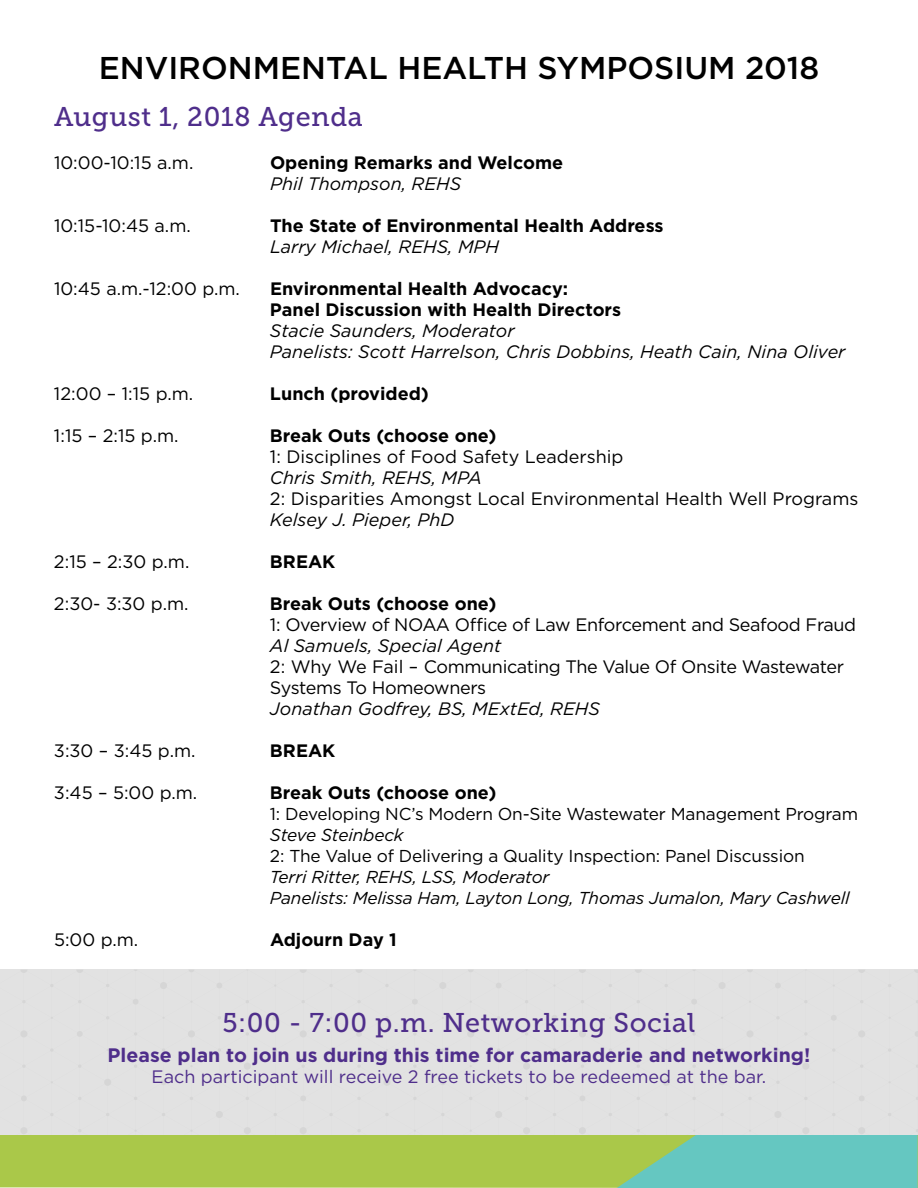
<style>
.page{position:relative;width:918px;height:1188px;background:#fff}
.page>*{position:absolute;margin:0;border:0;box-sizing:border-box;transform-origin:0 0}
.t1{font:500 31.5px "Gotham";color:#000}
.t2{font:27px "Museo Slab 500";letter-spacing:.02em;color:#4f2e8b}
.t3{font:700 19.5px "Gotham";color:#4f2e8b}
.t4{font:18px/21px "Gotham";letter-spacing:-.01em;color:#000}
.t5{font:700 18px "Gotham";color:#000}
.t6{font:italic 18px/21px "Gotham";color:#000}
.t7{font:18px "Gotham";color:#4f2e8b}
.t8{font:17.25px "Gotham";letter-spacing:-.01em;color:#000}
.t9{font:italic 17.25px/21px "Gotham";letter-spacing:-.01em;color:#000}
</style>
<div class="page">
<div style="left:0;top:1135px;width:617px;height:53px;background:#aac849"></div>
<svg style="left:617px;top:1135px;width:301px;height:53px;background:#6ec7b1"></svg>
<div style="left:0;top:970px;width:918px;height:165px;background:#e2e2e2"></div>
<h1 class="t1" style="left:99px;top:47px;width:722px">ENVIRONMENTAL HEALTH SYMPOSIUM 2018</h1>
<h2 class="t2" style="left:54px;top:101px;width:310px">August 1, 2018 Agenda</h2>
<p class="t4" style="left:54px;top:152px;width:141px">10:00-10:15 a.m.</p>
<p class="t5" style="left:270px;top:151px;width:295px">Opening Remarks and Welcome</p>
<p class="t6" style="left:270px;top:173px;width:193px">Phil Thompson, REHS</p>
<p class="t4" style="left:54px;top:215px;width:138px">10:15-10:45 a.m.</p>
<p class="t5" style="left:270px;top:214px;width:395px">The State of Environmental H ealth Address</p>
<p class="t6" style="left:270px;top:236px;width:231px">Larry Michael, REHS, MPH</p>
<p class="t4" style="left:54px;top:278px;width:188px">10:45 a.m.-12:00 p.m.</p>
<p class="t5" style="left:270px;top:277px;width:300px">Environmental H ealth Advocacy:</p>
<p class="t5" style="left:54px;top:298px;width:47px">P</p>
<p class="t5" style="left:282px;top:298px;width:341px">anel Discussion with Health Directors</p>
<p class="t6" style="left:270px;top:320px;width:577px">Stacie Saunders, Moderator<br>Panelists: Scott Harrelson, Chris Dobbins, Heath Cain, Nina Oliver</p>
<p class="t4" style="left:54px;top:383px;width:141px">12:00 – 1:15 p.m.</p>
<p class="t5" style="left:270px;top:382px;width:160px">Lunch (provided)</p>
<p class="t4" style="left:54px;top:425px;width:126px">1:15 – 2:15 p.m.</p>
<p class="t5" style="left:270px;top:424px;width:228px">Break Outs (choose one)</p>
<p class="t4" style="left:270px;top:446px;width:355px">1: Disciplines of Food Safety Leadership</p>
<p class="t6" style="left:270px;top:467px;width:214px">Chris Smith, REHS, MPA</p>
<p class="t4" style="left:270px;top:488px;width:590px">2: Disparities Amongst Local Environmental Health Well Programs</p>
<p class="t6" style="left:270px;top:509px;width:186px">Kelsey J. Pieper, PhD</p>
<p class="t4" style="left:54px;top:551px;width:137px">2:15 – 2:30 p.m.</p>
<p class="t5" style="left:270px;top:550px;width:27px">BREA</p>
<p class="t5" style="left:322px;top:550px;width:15px">K</p>
<p class="t4" style="left:54px;top:593px;width:136px">2:30- 3:30 p.m.</p>
<p class="t5" style="left:270px;top:592px;width:228px">Break Outs (choose one)</p>
<p class="t4" style="left:270px;top:614px;width:588px">1: Overview of NOAA Office of Law Enforcement and Seafood Fraud</p>
<p class="t6" style="left:270px;top:635px;width:233px">Al Samuels, Special Agent</p>
<p class="t4" style="left:270px;top:656px;width:576px">2: Why We Fail – Communicating The Value Of Onsite Wastewater<br>Systems To Homeowners</p>
<p class="t6" style="left:270px;top:698px;width:332px">Jonathan Godfrey, BS, MExtEd, REHS</p>
<p class="t4" style="left:54px;top:740px;width:143px">3:30 – 3:45 p.m.</p>
<p class="t5" style="left:270px;top:739px;width:27px">BREA</p>
<p class="t5" style="left:322px;top:739px;width:15px">K</p>
<p class="t4" style="left:54px;top:782px;width:145px">3:45 – 5:00 p.m.</p>
<p class="t5" style="left:270px;top:781px;width:228px">Break Outs (choose one)</p>
<p class="t8" style="left:270px;top:803px;width:590px">1: Developing NC’s Modern On-Site Wastewater Management Program</p>
<p class="t9" style="left:270px;top:824px;width:135px">Steve Steinbeck</p>
<p class="t8" style="left:270px;top:845px;width:536px">2: The Value of Delivering a Quality Inspection: Panel Discussion</p>
<p class="t9" style="left:270px;top:866px;width:581px">Terri Ritter, REHS, LSS, Moderator<br>Panelists: Melissa Ham, Layton Long, Thomas Jumalon, Mary Cashwell</p>
<p class="t4" style="left:54px;top:929px;width:86px">5:00 p.m.</p>
<p class="t5" style="left:270px;top:928px;width:128px">Adjourn Day 1</p>
<h2 class="t2" style="left:223px;top:1007px;width:474px">5:00 - 7:00 p.m. Networking Social</h2>
<p class="t3" style="left:108px;top:1042px;width:704px">Please plan to join us during this time for camaraderie and networking!</p>
<p class="t7" style="left:152px;top:1065px;width:616px">Each participant will receive 2 free tickets to be redeemed at the bar.</p>
</div>
